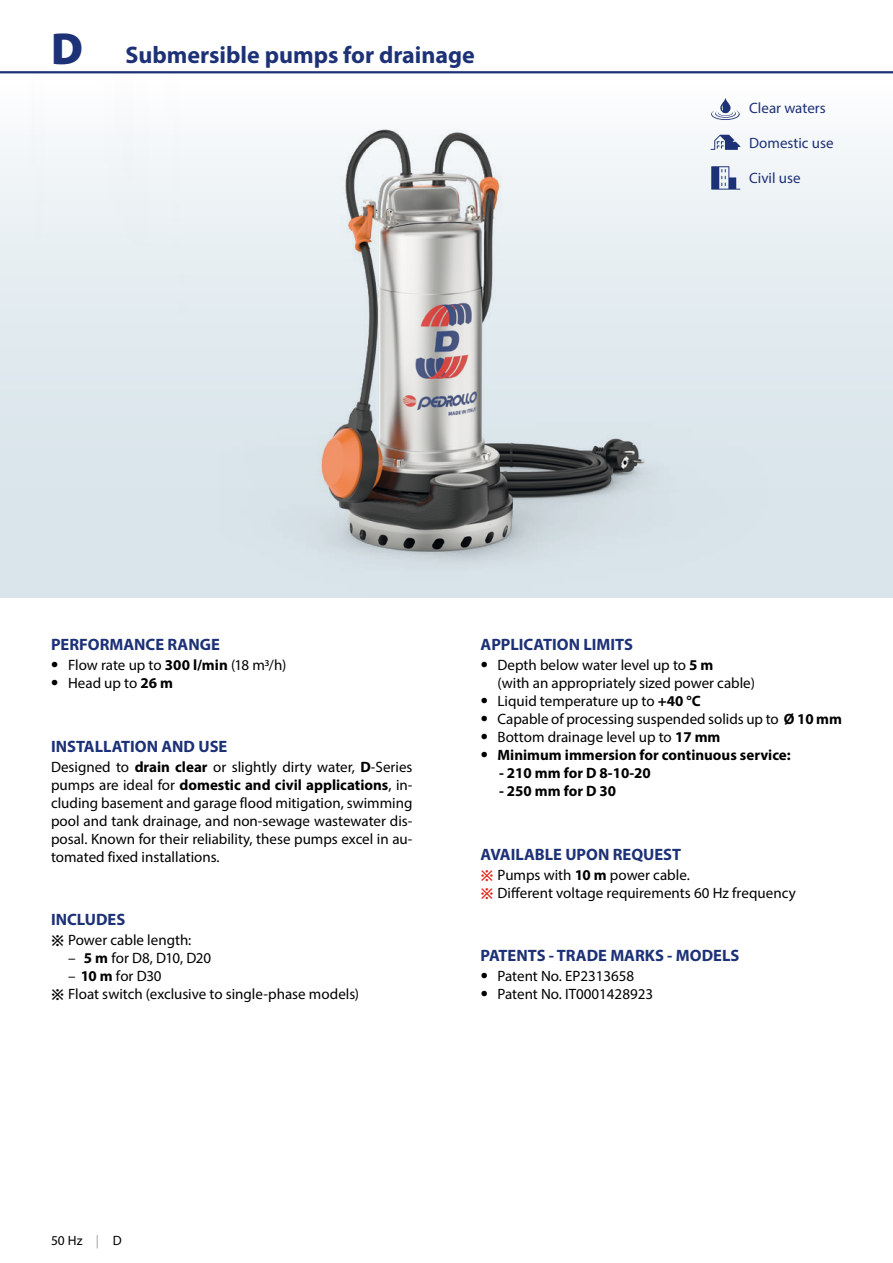
<style>
.page{position:relative;width:893px;height:1263px;background:#fff}
.page>*{position:absolute;margin:0;border:0;box-sizing:border-box;transform-origin:0 0}
.t1{font:700 24px "Myriad Pro";color:#1d3176}
.t2{font:700 16.5px "Myriad Pro";color:#1d3176}
.t3{font:15px/18px "Myriad Pro";color:#000}
.t4{font:700 15px "Myriad Pro";color:#000}
.t5{font:15px "Myriad Pro";color:#1d3176}
.t6{font:13.5px "Myriad Pro";color:#000}
.s1{font-weight:900;font-size:45px}
.s2{font-weight:700;font-size:21px}
.s3{font-weight:700}
.s4{font-family:"Apple SD Gothic Neo";font-weight:700}
.s5{font-size:21px}
.s6{font-family:"Apple SD Gothic Neo";font-weight:700;color:#e42313}
.s7{color:#9c9e9f}
</style>
<div class="page">
<div style="left:0;top:72px;width:893px;height:525px;background:linear-gradient(to bottom,#f7fafb,#d2e0e7)"></div>
<hr style="left:0;top:71px;width:893px;height:2px;background:#1d3176">
<img style="left:6px;top:78px;width:837px;height:520px">
<img style="left:346px;top:130px;width:36px;height:90px">
<svg style="left:711px;top:166px;width:29px;height:24px"></svg>
<svg style="left:710px;top:135px;width:30px;height:15px"></svg>
<svg style="left:711px;top:98px;width:29px;height:22px"></svg>
<h1 class="t1" style="left:51px;top:39px;width:425px"><span class="s1">D</span> Submersible pumps for drainage</h1>
<p class="t5" style="left:749px;top:99px;width:78px">Clear waters</p>
<p class="t5" style="left:749px;top:134px;width:86px">Domestic use</p>
<p class="t5" style="left:749px;top:169px;width:53px">Civil use</p>
<p class="t2" style="left:51px;top:634px;width:170px">PERFORMANCE RANGE</p>
<p class="t3" style="left:51px;top:656px;width:237px"><span class="s2">•</span> Flow rate up to <span class="s3">300 l/min</span> (18 m3/h)</p>
<p class="t3" style="left:51px;top:674px;width:124px"><span class="s2">•</span> Head up to <span class="s3">26 m</span></p>
<p class="t2" style="left:51px;top:735px;width:178px">INSTALLATION AND USE</p>
<p class="t3" style="left:51px;top:757px;width:363px;text-align:justify">Designed to <span class="s3">drain clear</span> or slightly dirty water, <span class="s3">D</span>-Series pumps are ideal for <span class="s3">domestic and civil applications</span>, in&shy;cluding basement and garage flood mitigation, swimming pool and tank drainage, and non-sewage wastewater dis&shy;posal. Known for their reliability, these pumps excel in au&shy;tomated fixed installations.</p>
<p class="t2" style="left:51px;top:909px;width:76px">INCLUDES</p>
<p class="t3" style="left:51px;top:931px;width:142px"><span class="s4">※</span> Power cable length:</p>
<p class="t3" style="left:68px;top:949px;width:145px">– <span class="s3">5 m</span> for D8, D10, D20</p>
<p class="t3" style="left:51px;top:967px;width:309px;text-indent:17px">– <span class="s3">10 m</span> for D30<br><span class="s4">※</span> Float switch (exclusive to single-phase models)</p>
<p class="t2" style="left:480px;top:634px;width:154px">APPLICATION LIMITS</p>
<p class="t3" style="left:497px;top:656px;width:259px;text-indent:-17px"><span class="s2">•</span> Depth below water level up to <span class="s3">5 m<br></span>(with an appropriately sized power cable)</p>
<p class="t3" style="left:481px;top:692px;width:221px"><span class="s2">•</span> Liquid temperature up to <span class="s3">+40 °C</span></p>
<p class="t3" style="left:481px;top:710px;width:363px"><span class="s2">•</span> Capable of processing suspended solids up to <span class="s3">Ø 10 mm</span></p>
<p class="t3" style="left:481px;top:728px;width:241px"><span class="s2">•</span> Bottom drainage level up to <span class="s3">17 mm</span></p>
<p class="t4" style="left:481px;top:745px;width:312px"><span class="s5">•</span> Minimum immersion for continuous service:</p>
<p class="t4" style="left:499px;top:763px;width:153px">- 210 mm for D 8-10-20</p>
<p class="t4" style="left:499px;top:781px;width:119px">- 250 mm for D 30</p>
<p class="t2" style="left:480px;top:843px;width:202px">AVAILABLE UPON REQUEST</p>
<p class="t3" style="left:480px;top:865px;width:317px"><span class="s6">※</span> Pumps with <span class="s3">10 m</span> power cable.<br><span class="s6">※</span> Different voltage requirements 60 Hz frequency</p>
<p class="t2" style="left:480px;top:945px;width:260px">PATENTS - TRADE MARKS - MODELS</p>
<p class="t3" style="left:481px;top:967px;width:155px"><span class="s2">•</span> Patent No. EP2313658</p>
<p class="t3" style="left:481px;top:985px;width:174px"><span class="s2">•</span> Patent No. IT0001428923</p>
<p class="t6" style="left:51px;top:1232px;width:72px">50 Hz <span class="s7">|</span> D</p>
</div>
